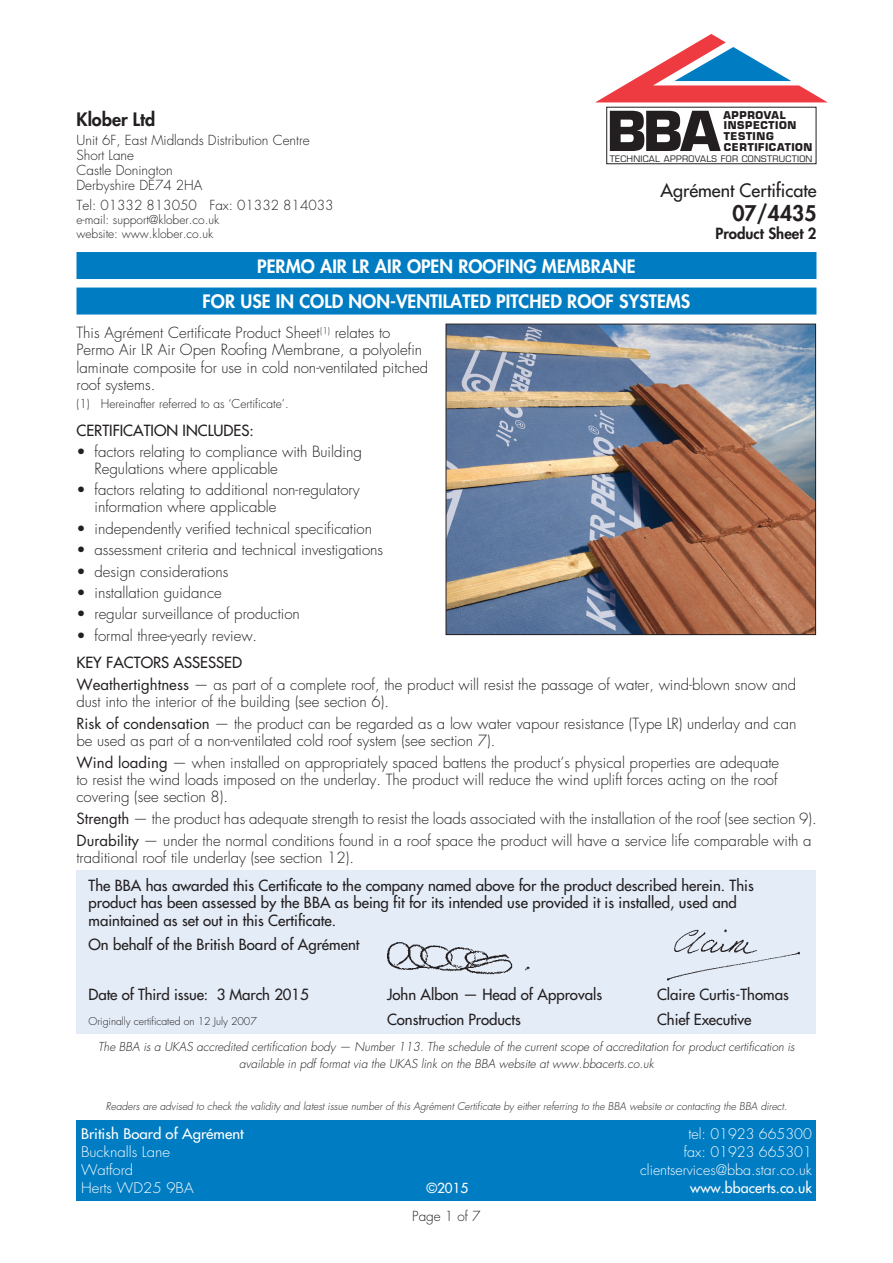
<style>
.page{position:relative;width:893px;height:1263px;background:#fff}
.page>*{position:absolute;margin:0;border:0;box-sizing:border-box;transform-origin:0 0}
.t1{font:800 21px "Futura";color:#231f20}
.t2{font:800 18px/35.5px "Futura";color:#fff;text-align:center}
.t3{font:18px "Futura";color:#231f20}
.t4{font:800 18px "Futura";color:#231f20}
.t5{font:300 15px/17.2px "Futura";color:#231f20}
.t6{font:15px/17.4px "Futura";color:#231f20}
.t7{font:800 15px "Futura";color:#231f20}
.t8{font:300 14.25px "Futura";color:#fff}
.t9{font:300 14.25px "Futura";color:#fff;scale:1.05 1}
.t10{font:14.25px "Futura";color:#fff;scale:1.05 1}
.t11{font:14.25px "Futura";color:#fff}
.t12{font:300 13.5px/15px "Futura";color:#231f20}
.t13{font:13.5px "Futura";color:#fff}
.t14{font:italic 300 12px/17.2px "Futura";color:#231f20;text-align:center}
.t15{font:300 12px/14.2px "Futura";color:#231f20}
.t16{font:italic 300 10.5px "Futura";color:#231f20}
.t17{font:700 10.5px/10.6px "Eurostile";letter-spacing:.035em;color:#231f20}
.t18{font:300 10.5px "Futura";letter-spacing:-.005em;color:#231f20}
.t19{font:8.7px "Eurostile";letter-spacing:.035em;color:#231f20}
.s1{font-weight:400}
</style>
<div class="page">
<div style="left:606px;top:107px;width:210px;height:57px;border:1px solid #231f20"></div>
<svg style="left:610px;top:111px;width:111px;height:40px"></svg>
<svg style="left:595px;top:34px;width:233px;height:69px"></svg>
<div style="left:76px;top:1120px;width:740px;height:80px;background:#007cc2"></div>
<div style="left:76px;top:252px;width:740px;height:27px;background:#007cc2"></div>
<div style="left:76px;top:288px;width:740px;height:27px;background:#007cc2"></div>
<img style="left:448px;top:326px;width:366px;height:307px">
<div style="left:446px;top:324px;width:370px;height:311px;border:1px solid #231f20"></div>
<div style="left:76px;top:871px;width:740px;height:163px;background:#e4ecf7"></div>
<img style="left:387px;top:942px;width:143px;height:33px">
<img style="left:667px;top:929px;width:133px;height:52px">
<p class="t4" style="left:76px;top:108px;width:80px">Klober Ltd</p>
<p class="t12" style="left:76px;top:133px;width:235px">Unit 6F, East Midlands Distribution Centre<br>Short Lane<br>Castle Donington<br>Derbyshire DE74 2HA</p>
<p class="t12" style="left:76px;top:198px;width:258px">Tel: 01332 813050 Fax: 01332 814033</p>
<p class="t15" style="left:76px;top:213px;width:144px">e-mail: support@klober.co.uk website: www.klober.co.uk</p>
<p class="t17" style="left:723px;top:110px;width:91px">APPROVAL<br>INSPECTION<br>TESTING<br>CERTIFICATION</p>
<p class="t19" style="left:610px;top:153px;width:204px">TECHNICAL APPROVALS FOR CONSTRUCTION</p>
<p class="t3" style="left:660px;top:179px;width:158px">Agrément Certificate</p>
<h1 class="t1" style="left:732px;top:199px;width:86px">07/4435</h1>
<p class="t7" style="left:715px;top:223px;width:103px">Product Sheet 2</p>
<p class="t2" style="left:203px;top:248px;width:489px">PERMO AIR LR AIR OPEN ROOFING MEMBRANE<br>FOR USE IN COLD NON-VENTILATED PITCHED ROOF SYSTEMS</p>
<p class="t5" style="left:76px;top:324px;width:353px">This Agrément Certificate Product Sheet<sup>(1)</sup> relates to Permo Air LR Air Open Roofing Membrane, a polyolefin laminate composite for use in cold non-ventilated pitched roof systems.</p>
<p class="t15" style="left:76px;top:397px;width:214px">(1) Hereinafter referred to as ‘Certificate’.</p>
<p class="t6" style="left:76px;top:421px;width:179px">CERTIFICATION INCLUDES:</p>
<p class="t5" style="left:94px;top:443px;width:269px;text-indent:-18px">• factors relating to compliance with Building<br>Regulations where applicable</p>
<p class="t5" style="left:94px;top:482px;width:267px;text-indent:-18px">• factors relating to additional non-regulatory information where applicable</p>
<p class="t5" style="left:76px;top:520px;width:297px">• independently verified technical specification</p>
<p class="t5" style="left:76px;top:541px;width:308px">• assessment criteria and technical investigations</p>
<p class="t5" style="left:76px;top:563px;width:153px">• design considerations</p>
<p class="t5" style="left:76px;top:584px;width:147px">• installation guidance</p>
<p class="t5" style="left:76px;top:606px;width:225px">• regular surveillance of production</p>
<p class="t5" style="left:76px;top:627px;width:182px">• formal three-yearly review.</p>
<p class="t5" style="left:76px;top:652px;width:721px;line-height:21.5px"><span class="s1">KEY FACTORS ASSESSED<br></span><span class="s1">Weathertightness</span> — as part of a complete roof, the product will resist the passage of water, wind-blown snow and</p>
<p class="t5" style="left:76px;top:691px;width:721px;line-height:21.8px">dust into the interior of the building (see section 6).<br><span class="s1">Risk of condensation</span> — the product can be regarded as a low water vapour resistance (Type LR) underlay and can</p>
<p class="t5" style="left:76px;top:730px;width:704px;line-height:21.8px">be used as part of a non-ventilated cold roof system (see section 7).<br><span class="s1">Wind loading</span> — when installed on appropriately spaced battens the product’s physical properties are adequate</p>
<p class="t5" style="left:76px;top:771px;width:703px">to resist the wind loads imposed on the underlay. The product will reduce the wind uplift forces acting on the roof covering (see section 8).</p>
<p class="t5" style="left:76px;top:808px;width:742px;line-height:21.8px"><span class="s1">Strength</span> — the product has adequate strength to resist the loads associated with the installation of the roof (see section 9).<br><span class="s1">Durability</span> — under the normal conditions found in a roof space the product will have a service life comparable with a</p>
<p class="t5" style="left:76px;top:849px;width:279px">traditional roof tile underlay (see section 12).</p>
<p class="t6" style="left:88px;top:877px;width:667px">The BBA has awarded this Certificate to the company named above for the product described herein. This product has been assessed by the BBA as being fit for its intended use provided it is installed, used and maintained as set out in this Certificate.</p>
<p class="t6" style="left:88px;top:936px;width:273px">On behalf of the British Board of Agrément</p>
<p class="t6" style="left:88px;top:986px;width:222px">Date of Third issue: 3 March 2015</p>
<p class="t6" style="left:387px;top:986px;width:217px">John Albon — Head of Approvals</p>
<p class="t6" style="left:657px;top:986px;width:133px">Claire Curtis-Thomas</p>
<p class="t18" style="left:88px;top:1015px;width:170px">Originally certificated on 12 July 2007</p>
<p class="t6" style="left:387px;top:1011px;width:135px">Construction Products</p>
<p class="t6" style="left:657px;top:1011px;width:96px">Chief Executive</p>
<p class="t14" style="left:98px;top:1038px;width:698px">The BBA is a UKAS accredited certification body — Number 113. The schedule of the current scope of accreditation for product certification is available in pdf format via the UKAS link on the BBA website at www.bbacerts.co.uk</p>
<p class="t16" style="left:106px;top:1100px;width:683px">Readers are advised to check the validity and latest issue number of this Agrément Certificate by either referring to the BBA website or contacting the BBA direct.</p>
<p class="t10" style="left:81px;top:1124px;width:156px">British Board of Agrément</p>
<p class="t8" style="left:688px;top:1125px;width:125px">tel: 01923 665300</p>
<p class="t9" style="left:81px;top:1143px;width:86px">Bucknalls Lane</p>
<p class="t8" style="left:684px;top:1143px;width:130px">fax: 01923 665301</p>
<p class="t9" style="left:81px;top:1161px;width:51px">Watford</p>
<p class="t8" style="left:640px;top:1161px;width:173px">clientservices@bba.star.co.uk</p>
<p class="t9" style="left:81px;top:1179px;width:109px">Herts WD25 9BA</p>
<p class="t13" style="left:426px;top:1179px;width:44px">©2015</p>
<p class="t11" style="left:690px;top:1178px;width:123px">www.bbacerts.co.uk</p>
<p class="t12" style="left:412px;top:1209px;width:70px">Page 1 of 7</p>
</div>
